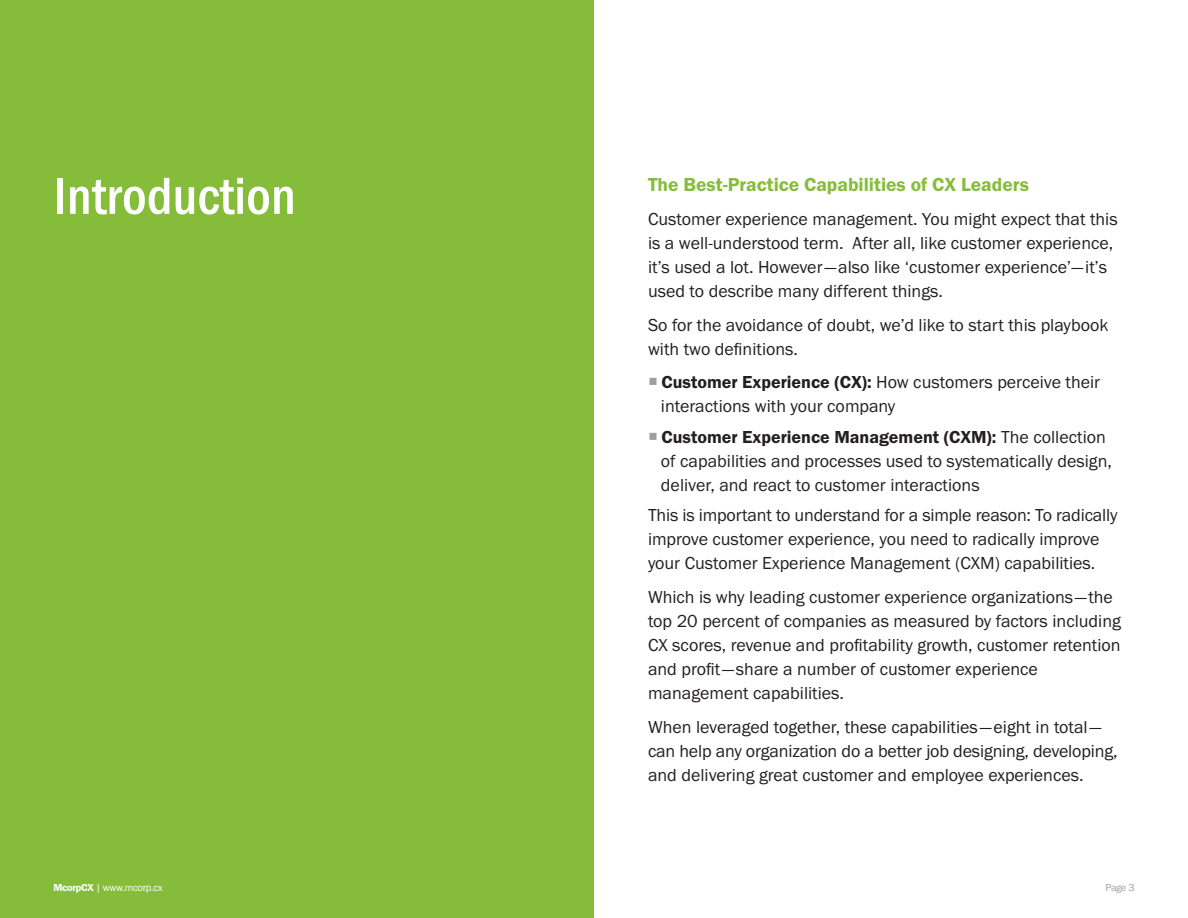
<style>
.page{position:relative;width:1188px;height:918px;background:#fff}
.page>*{position:absolute;margin:0;border:0;box-sizing:border-box;transform-origin:0 0}
.t1{font:500 condensed 54px "Franklin Gothic";color:#fff}
.t2{font:600 19.5px "Franklin Got T";color:#85bd3b}
.t3{font:18px/24px "Franklin Got T";color:#231f20}
.t4{font:10.5px "Franklin Got T";letter-spacing:-.03em;color:#fff}
.t5{font:10.5px "Franklin Got T";color:#9d9fa2}
.s1{font-weight:600}
</style>
<div class="page">
<div style="left:0;top:0;width:594px;height:918px;background:#85bd3b"></div>
<h1 class="t1" style="left:54px;top:160px;width:243px">Introduction</h1>
<p class="t2" style="left:648px;top:174px;width:382px">The Best-Practice Capabilities of CX Leaders</p>
<p class="t3" style="left:648px;top:207px;width:471px">Customer experience management. You might expect that this is a well-understood term. After all, like customer experience, it’s used a lot. However—also like ‘customer experience’—it’s used to describe many different things.</p>
<p class="t3" style="left:648px;top:313px;width:462px">So for the avoidance of doubt, we’d like to start this playbook with two definitions.</p>
<p class="t3" style="left:661px;top:370px;width:441px"><span class="s1">Customer Experience (CX):</span> How customers perceive their interactions with your company</p>
<p class="t3" style="left:661px;top:425px;width:453px"><span class="s1">Customer Experience Management (CXM):</span> The collection of capabilities and processes used to systematically design, deliver, and react to customer interactions</p>
<p class="t3" style="left:648px;top:503px;width:471px">This is important to understand for a simple reason: To radically improve customer experience, you need to radically improve your Customer Experience Management (CXM) capabilities.</p>
<p class="t3" style="left:648px;top:585px;width:475px">Which is why leading customer experience organizations—the top 20 percent of companies as measured by factors including CX scores, revenue and profitability growth, customer retention and profit—share a number of customer experience management capabilities.</p>
<p class="t3" style="left:648px;top:715px;width:471px">When leveraged together, these capabilities—eight in total— can help any organization do a better job designing, developing, and delivering great customer and employee experiences.</p>
<p class="t4" style="left:53px;top:882px;width:111px"><span class="s1">McorpCX</span> | www.mcorp.cx</p>
<p class="t5" style="left:1105px;top:882px;width:31px">Page 3</p>
</div>
